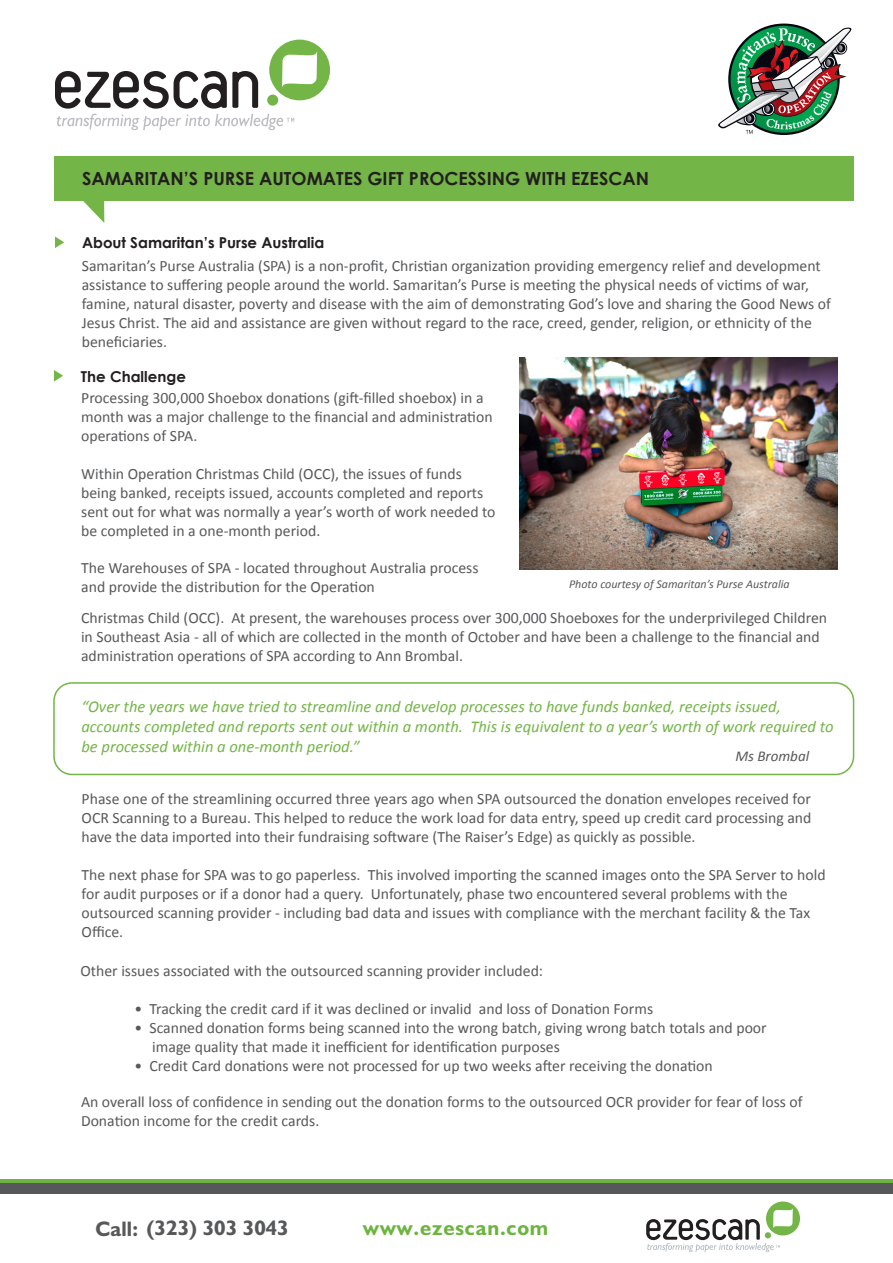
<style>
.page{position:relative;width:893px;height:1263px;background:#fff}
.page>*{position:absolute;margin:0;border:0;box-sizing:border-box;transform-origin:0 0}
.t1{font:700 21px "Humanist 521 BT";letter-spacing:.005em;color:#57585a}
.t2{font:700 21px "Humanist 521 BT";letter-spacing:.04em;color:#6cb43f}
.t3{font:700 18px "Century Gothic";color:#231f20}
.t4{font:italic 16.5px/19.8px "Calibri";color:#73b546}
.t5{font:15.75px/18.9px "Calibri";color:#57585a}
.t6{font:700 15px "Century Gothic";color:#231f20}
.t7{font:italic 15px "Calibri";color:#57585a}
.t8{font:italic 12px "Calibri";color:#57585a}
</style>
<div class="page">
<div style="left:54px;top:156px;width:800px;height:44px;background:#73b546"></div>
<div style="left:269px;top:40px;width:61px;height:60px;background:#73b546;border-radius:50%"></div>
<svg style="left:55px;top:51px;width:262px;height:79px"></svg>
<svg style="left:55px;top:236px;width:9px;height:12px"></svg>
<hr style="left:0;top:1179px;width:893px;height:4px;background:#6cb43f">
<div style="left:766px;top:1201px;width:34px;height:34px;background:#73b546;border-radius:50%"></div>
<svg style="left:646px;top:1208px;width:147px;height:44px"></svg>
<div style="left:0;top:1183px;width:893px;height:11px;background:#57585a"></div>
<svg style="left:82px;top:200px;width:22px;height:23px"></svg>
<div style="left:53px;top:682px;width:801px;height:93px;border:2px solid #73b546;border-radius:18px"></div>
<img style="left:519px;top:358px;width:318px;height:212px">
<svg style="left:54px;top:370px;width:9px;height:12px"></svg>
<svg style="left:718px;top:28px;width:133px;height:106px"></svg>
<p class="t3" style="left:82px;top:165px;width:569px">SAMARITAN’S PURSE AUTOMATES GIFT PROCESSING WITH EZESCAN</p>
<p class="t6" style="left:82px;top:231px;width:244px">About Samaritan’s Purse Australia</p>
<p class="t5" style="left:82px;top:256px;width:751px">Samaritan’s Purse Australia (SPA) is a non-profit, Christian organization providing emergency relief and development assistance to suffering people around the world. Samaritan’s Purse is meeting the physical needs of victims of war, famine, natural disaster, poverty and disease with the aim of demonstrating God’s love and sharing the Good News of Jesus Christ. The aid and assistance are given without regard to the race, creed, gender, religion, or ethnicity of the beneficiaries.</p>
<p class="t6" style="left:81px;top:365px;width:106px">The Challenge</p>
<p class="t5" style="left:81px;top:388px;width:413px">Processing 300,000 Shoebox donations (gift-filled shoebox) in a month was a major challenge to the financial and administration operations of SPA.</p>
<p class="t5" style="left:81px;top:463px;width:416px">Within Operation Christmas Child (OCC), the issues of funds being banked, receipts issued, accounts completed and reports sent out for what was normally a year’s worth of work needed to be completed in a one-month period.</p>
<p class="t5" style="left:81px;top:558px;width:399px">The Warehouses of SPA - located throughout Australia process and provide the distribution for the Operation</p>
<p class="t8" style="left:569px;top:577px;width:222px">Photo courtesy of Samaritan’s Purse Australia</p>
<p class="t5" style="left:81px;top:608px;width:748px">Christmas Child (OCC). At present, the warehouses process over 300,000 Shoeboxes for the underprivileged Children in Southeast Asia - all of which are collected in the month of October and have been a challenge to the financial and administration operations of SPA according to Ann Brombal.</p>
<p class="t4" style="left:81px;top:696px;width:754px">“Over the years we have tried to streamline and develop processes to have funds banked, receipts issued, accounts completed and reports sent out within a month. This is equivalent to a year’s worth of work required to be processed within a one-month period.”</p>
<p class="t7" style="left:735px;top:747px;width:75px">Ms Brombal</p>
<p class="t5" style="left:82px;top:789px;width:731px;text-align:justify">Phase one of the streamlining occurred three years ago when SPA outsourced the donation envelopes received for OCR Scanning to a Bureau. This helped to reduce the work load for data entry, speed up credit card processing and have the data imported into their fundraising software (The Raiser’s Edge) as quickly as possible.</p>
<p class="t5" style="left:82px;top:864px;width:745px">The next phase for SPA was to go paperless. This involved importing the scanned images onto the SPA Server to hold for audit purposes or if a donor had a query. Unfortunately, phase two encountered several problems with the outsourced scanning provider - including bad data and issues with compliance with the merchant facility &amp; the Tax Office.</p>
<p class="t5" style="left:80px;top:961px;width:464px">Other issues associated with the outsourced scanning provider included:</p>
<p class="t5" style="left:134px;top:998px;width:520px">• Tracking the credit card if it was declined or invalid and loss of Donation Forms</p>
<p class="t5" style="left:152px;top:1017px;width:616px;text-indent:-18px">• Scanned donation forms being scanned into the wrong batch, giving wrong batch totals and poor image quality that made it inefficient for identification purposes</p>
<p class="t5" style="left:134px;top:1055px;width:580px">• Credit Card donations were not processed for up two weeks after receiving the donation</p>
<p class="t5" style="left:81px;top:1092px;width:723px">An overall loss of confidence in sending out the donation forms to the outsourced OCR provider for fear of loss of<br>Donation income for the credit cards.</p>
<h1 class="t1" style="left:95px;top:1215px;width:195px">Call: (323) 303 3043</h1>
<h1 class="t2" style="left:363px;top:1215px;width:187px">www.ezescan.com</h1>
</div>
